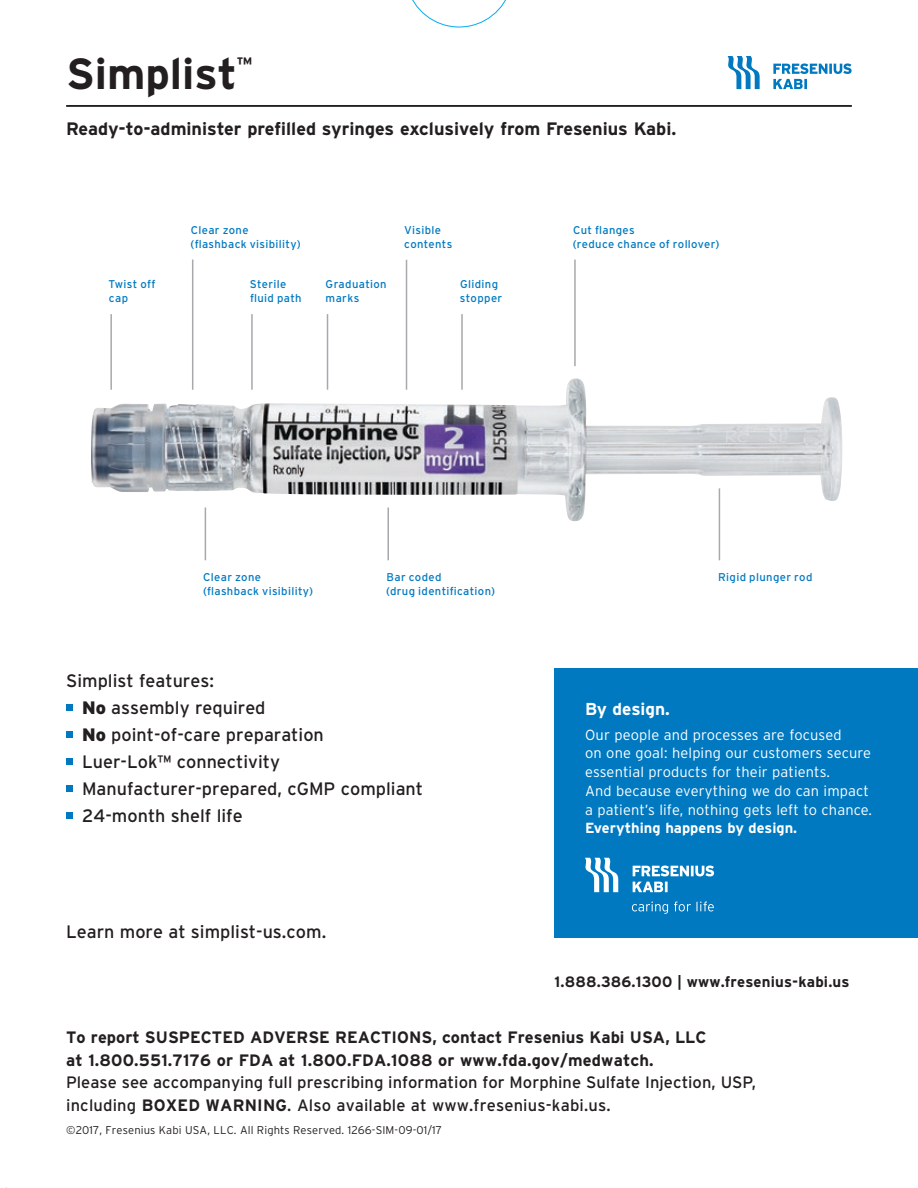
<style>
.page{position:relative;width:918px;height:1188px;background:#fff}
.page>*{position:absolute;margin:0;border:0;box-sizing:border-box;transform-origin:0 0}
.t1{font:700 43.5px "Interstate";color:#231f20}
.t2{font:18px/27px "Interstate";color:#231f20}
.t3{font:700 18px "Interstate";color:#231f20}
.t4{font:700 17.25px "Interstate";color:#fff}
.t5{font:16.5px/22.5px "Interstate";color:#231f20}
.t6{font:700 16.5px/22.5px "Interstate";color:#231f20}
.t7{font:700 15px "Interstate";letter-spacing:.01em;color:#231f20}
.t8{font:300 14.7px/18.8px "Interstate";letter-spacing:.01em;color:#fff}
.t9{font:700 14.7px "Interstate";color:#fff}
.t10{font:11.25px/14.2px "Interstate";letter-spacing:.03em;color:#0079c1}
.t11{font:300 11.25px "Interstate";letter-spacing:.01em;color:#231f20}
.s1{font-weight:900}
.s2{font-weight:700}
</style>
<div class="page">
<div style="left:555px;top:668px;width:363px;height:270px;background:#0079c1"></div>
<img style="left:91px;top:378px;width:751px;height:144px">
<svg style="left:585px;top:858px;width:33px;height:34px"></svg>
<svg style="left:633px;top:882px;width:35px;height:10px"></svg>
<svg style="left:633px;top:866px;width:81px;height:10px"></svg>
<svg style="left:632px;top:901px;width:82px;height:13px"></svg>
<svg style="left:728px;top:56px;width:32px;height:33px"></svg>
<svg style="left:773px;top:63px;width:79px;height:26px"></svg>
<hr style="left:66px;top:105px;width:786px;height:2px;background:#231f20">
<hr style="left:251px;top:314px;width:2px;height:76px;background:#a7a9ac">
<hr style="left:110px;top:314px;width:2px;height:76px;background:#a7a9ac">
<hr style="left:192px;top:260px;width:1px;height:130px;background:#a7a9ac">
<hr style="left:327px;top:314px;width:1px;height:76px;background:#a7a9ac">
<hr style="left:574px;top:260px;width:2px;height:106px;background:#a7a9ac">
<hr style="left:461px;top:314px;width:2px;height:76px;background:#a7a9ac">
<hr style="left:205px;top:507px;width:1px;height:53px;background:#a7a9ac">
<hr style="left:387px;top:507px;width:2px;height:53px;background:#a7a9ac">
<hr style="left:406px;top:260px;width:1px;height:130px;background:#a7a9ac">
<hr style="left:719px;top:488px;width:1px;height:72px;background:#a7a9ac">
<div style="left:66px;top:704px;width:7px;height:7px;background:#0079c1"></div>
<div style="left:66px;top:731px;width:7px;height:7px;background:#0079c1"></div>
<div style="left:66px;top:758px;width:7px;height:7px;background:#0079c1"></div>
<div style="left:66px;top:785px;width:7px;height:7px;background:#0079c1"></div>
<div style="left:66px;top:812px;width:7px;height:7px;background:#0079c1"></div>
<svg style="left:412px;top:0;width:94px;height:28px"></svg>
<h1 class="t1" style="left:66px;top:47px;width:172px">Simplist</h1>
<h2 class="t3" style="left:237px;top:53px;width:16px">™</h2>
<h2 class="t3" style="left:66px;top:118px;width:612px">Ready-to-administer prefilled syringes exclusively from Fresenius Kabi.</h2>
<p class="t10" style="left:109px;top:277px;width:49px">Twist off cap</p>
<p class="t10" style="left:191px;top:222px;width:112px">Clear zone (flashback visibility)</p>
<p class="t10" style="left:250px;top:277px;width:53px">Sterile fluid path</p>
<p class="t10" style="left:326px;top:277px;width:62px">Graduation marks</p>
<p class="t10" style="left:404px;top:222px;width:50px">Visible contents</p>
<p class="t10" style="left:460px;top:277px;width:44px">Gliding stopper</p>
<p class="t10" style="left:573px;top:222px;width:148px">Cut flanges<br>(reduce chance of rollover)</p>
<p class="t10" style="left:203px;top:570px;width:112px">Clear zone (flashback visibility)</p>
<p class="t10" style="left:386px;top:570px;width:111px">Bar coded<br>(drug identification)</p>
<p class="t10" style="left:718px;top:570px;width:96px">Rigid plunger rod</p>
<h2 class="t2" style="left:82px;top:667px;width:342px;text-indent:-16px">Simplist features:<br><span class="s1">No</span> assembly required<br><span class="s1">No</span> point-of-care preparation<br>Luer-Lok™ connectivity<br>Manufacturer-prepared, cGMP compliant<br>24-month shelf life</h2>
<h2 class="t2" style="left:66px;top:918px;width:262px">Learn more at simplist-us.com.</h2>
<h3 class="t4" style="left:585px;top:699px;width:86px">By design.</h3>
<h3 class="t8" style="left:585px;top:725px;width:289px">Our people and processes are focused<br>on one goal: helping our customers secure essential products for their patients.<br>And because everything we do can impact a patient’s life, nothing gets left to chance.</h3>
<h3 class="t9" style="left:585px;top:819px;width:214px">Everything happens by design.</h3>
<h3 class="t7" style="left:555px;top:973px;width:296px">1.888.386.1300 | www.fresenius-kabi.us</h3>
<h3 class="t6" style="left:66px;top:1026px;width:642px">To report SUSPECTED ADVERSE REACTIONS, contact Fresenius Kabi USA, LLC at 1.800.551.7176 or FDA at 1.800.FDA.1088 or www.fda.gov/medwatch.</h3>
<h3 class="t5" style="left:66px;top:1071px;width:691px">Please see accompanying full prescribing information for Morphine Sulfate Injection, USP, including <span class="s2">BOXED WARNING</span>. Also available at www.fresenius-kabi.us.</h3>
<p class="t11" style="left:66px;top:1123px;width:378px">©2017, Fresenius Kabi USA, LLC. All Rights Reserved. 1266-SIM-09-01/17</p>
</div>
